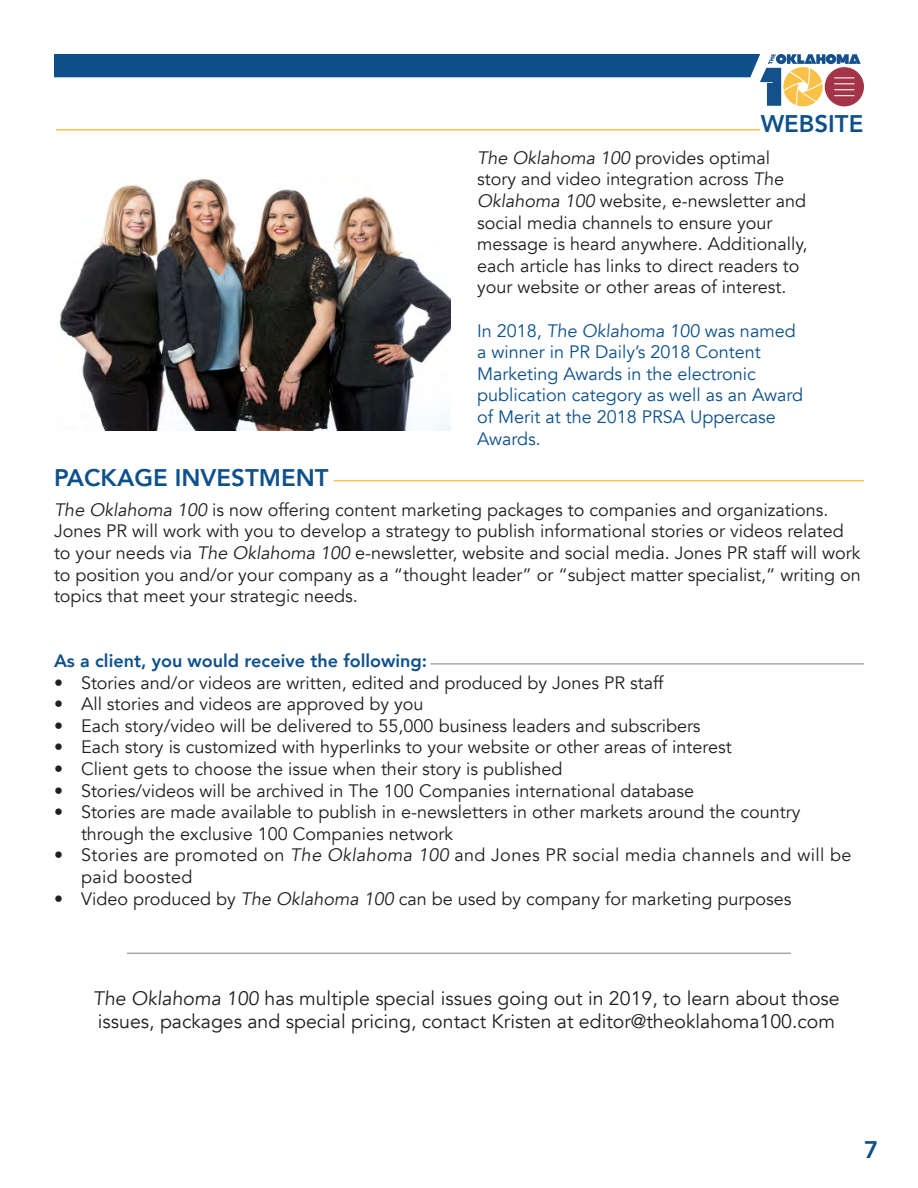
<style>
.page{position:relative;width:918px;height:1188px;background:#fff}
.page>*{position:absolute;margin:0;border:0;box-sizing:border-box;transform-origin:0 0}
.t1{font:800 24px "Avenir";color:#0d508b}
.t2{font:19.5px "Avenir";color:#231f20}
.t3{font:18px/21.6px "Avenir";color:#231f20}
.t4{font:18px/21.6px "Avenir";color:#0d508b}
.t5{font:18px/21.6px "Avenir";letter-spacing:.02em;color:#231f20}
.t6{font:800 18px "Avenir";color:#0d508b}
.s1{font-style:italic}
</style>
<div class="page">
<svg style="left:54px;top:54px;width:810px;height:52px"></svg>
<hr style="left:56px;top:129px;width:704px;height:1px;background:#fac146">
<hr style="left:334px;top:480px;width:530px;height:1px;background:#fac146">
<hr style="left:430px;top:663px;width:434px;height:2px;background:#a8a9ad">
<hr style="left:127px;top:953px;width:664px;height:1px;background:#a8a9ad">
<img style="left:59px;top:179px;width:391px;height:252px">
<p class="t1" style="left:761px;top:105px;width:104px">WEBSITE</p>
<p class="t3" style="left:477px;top:147px;width:332px"><span class="s1">The Oklahoma 100</span> provides optimal story and video integration across The <span class="s1">Oklahoma 100</span> website, e-newsletter and social media channels to ensure your message is heard anywhere. Additionally, each article has links to direct readers to your website or other areas of interest.</p>
<p class="t4" style="left:477px;top:320px;width:328px">In 2018, The Oklahoma 100 was named a winner in PR Daily’s 2018 Content<br>Marketing Awards in the electronic publication category as well as an Award of Merit at the 2018 PRSA Uppercase<br>Awards.</p>
<p class="t1" style="left:54px;top:459px;width:276px">PACKAGE INVESTMENT</p>
<p class="t3" style="left:54px;top:499px;width:808px"><span class="s1">The Oklahoma 100</span> is now offering content marketing packages to companies and organizations.<br>Jones PR will work with you to develop a strategy to publish informational stories or videos related to your needs via <span class="s1">The Oklahoma 100</span> e-newsletter, website and social media. Jones PR staff will work to position you and/or your company as a “thought leader” or “subject matter specialist,” writing on topics that meet your strategic needs.</p>
<p class="t6" style="left:54px;top:647px;width:375px">As a client, you would receive the following:</p>
<p class="t3" style="left:54px;top:672px;width:611px">• Stories and/or videos are written, edited and produced by Jones PR staff</p>
<p class="t3" style="left:54px;top:694px;width:371px">• All stories and videos are approved by you</p>
<p class="t3" style="left:54px;top:715px;width:648px">• Each story/video will be delivered to 55,000 business leaders and subscribers</p>
<p class="t3" style="left:54px;top:737px;width:679px">• Each story is customized with hyperlinks to your website or other areas of interest</p>
<p class="t3" style="left:54px;top:758px;width:510px">• Client gets to choose the issue when their story is published</p>
<p class="t3" style="left:54px;top:780px;width:642px">• Stories/videos will be archived in The 100 Companies international database</p>
<p class="t3" style="left:81px;top:802px;width:721px;text-indent:-27px">• Stories are made available to publish in e-newsletters in other markets around the country through the exclusive 100 Companies network</p>
<p class="t5" style="left:81px;top:845px;width:772px;text-indent:-27px">• Stories are promoted on <span class="s1">The Oklahoma 100</span> and Jones PR social media channels and will be paid boosted</p>
<p class="t3" style="left:54px;top:888px;width:739px">• Video produced by <span class="s1">The Oklahoma 100</span> can be used by company for marketing purposes</p>
<p class="t2" style="left:93px;top:987px;width:748px">The Oklahoma 100 has multiple special issues going out in 2019, to learn about those</p>
<p class="t2" style="left:98px;top:1010px;width:739px">issues, packages and special pricing, contact Kristen at editor@theoklahoma100.com</p>
<h1 class="t1" style="left:864px;top:1131px;width:16px">7</h1>
</div>
